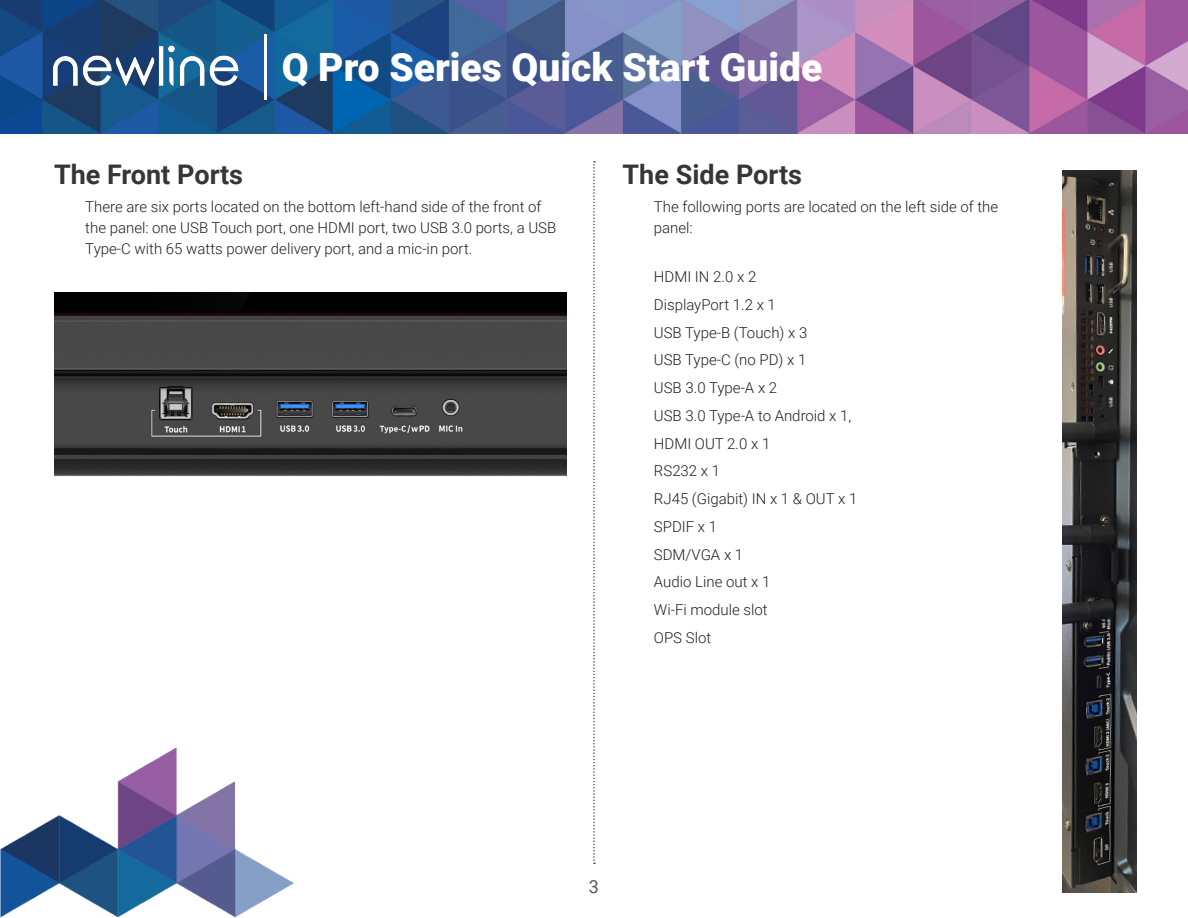
<style>
.page{position:relative;width:1188px;height:918px;background:#fff}
.page>*{position:absolute;margin:0;border:0;box-sizing:border-box;transform-origin:0 0}
.t1{font:900 39px "Roboto";color:#fff}
.t2{font:700 27px "Roboto";color:#363636}
.Paragraph_Style_1{font:18px "Roboto";color:#5c5758}
.t3{font:300 15px/21px "Roboto";color:#231f20}
</style>
<div class="page">
<img style="left:0;top:0;width:1188px;height:134px">
<hr style="left:264px;top:34px;width:3px;height:66px;background:#fff">
<img style="left:53px;top:46px;width:186px;height:40px">
<img style="left:0;top:748px;width:294px;height:170px">
<svg style="left:593px;top:161px;width:2px;height:703px"></svg>
<img style="left:54px;top:293px;width:513px;height:183px">
<img style="left:1062px;top:170px;width:74px;height:722px">
<p class="t1" style="left:282px;top:40px;width:542px">Q Pro Series Quick Start Guide</p>
<p class="t2" style="left:54px;top:156px;width:191px">The Front Ports</p>
<p class="t3" style="left:85px;top:196px;width:473px">There are six ports located on the bottom left-hand side of the front of the panel: one USB Touch port, one HDMI port, two USB 3.0 ports, a USB<br>Type-C with 65 watts power delivery port, and a mic-in port.</p>
<p class="t2" style="left:623px;top:156px;width:181px">The Side Ports</p>
<p class="t3" style="left:654px;top:196px;width:346px">The following ports are located on the left side of the panel:</p>
<p class="t3" style="left:654px;top:266px;width:104px">HDMI IN 2.0 x 2</p>
<p class="t3" style="left:654px;top:294px;width:124px">DisplayPort 1.2 x 1</p>
<p class="t3" style="left:654px;top:321px;width:155px">USB Type-B (Touch) x 3</p>
<p class="t3" style="left:654px;top:349px;width:154px">USB Type-C (no PD) x 1</p>
<p class="t3" style="left:654px;top:377px;width:125px">USB 3.0 Type-A x 2</p>
<p class="t3" style="left:654px;top:405px;width:199px">USB 3.0 Type-A to Android x 1,</p>
<p class="t3" style="left:654px;top:432px;width:118px">HDMI OUT 2.0 x 1</p>
<p class="t3" style="left:654px;top:460px;width:68px">RS232 x 1</p>
<p class="t3" style="left:654px;top:488px;width:205px">RJ45 (Gigabit) IN x 1 &amp; OUT x 1</p>
<p class="t3" style="left:654px;top:516px;width:65px">SPDIF x 1</p>
<p class="t3" style="left:654px;top:543px;width:91px">SDM/VGA x 1</p>
<p class="t3" style="left:654px;top:571px;width:118px">Audio Line out x 1</p>
<p class="t3" style="left:654px;top:599px;width:115px">Wi-Fi module slot</p>
<p class="t3" style="left:654px;top:627px;width:59px">OPS Slot</p>
<p class="Paragraph_Style_1" style="left:589px;top:874px;width:12px">3</p>
</div>
